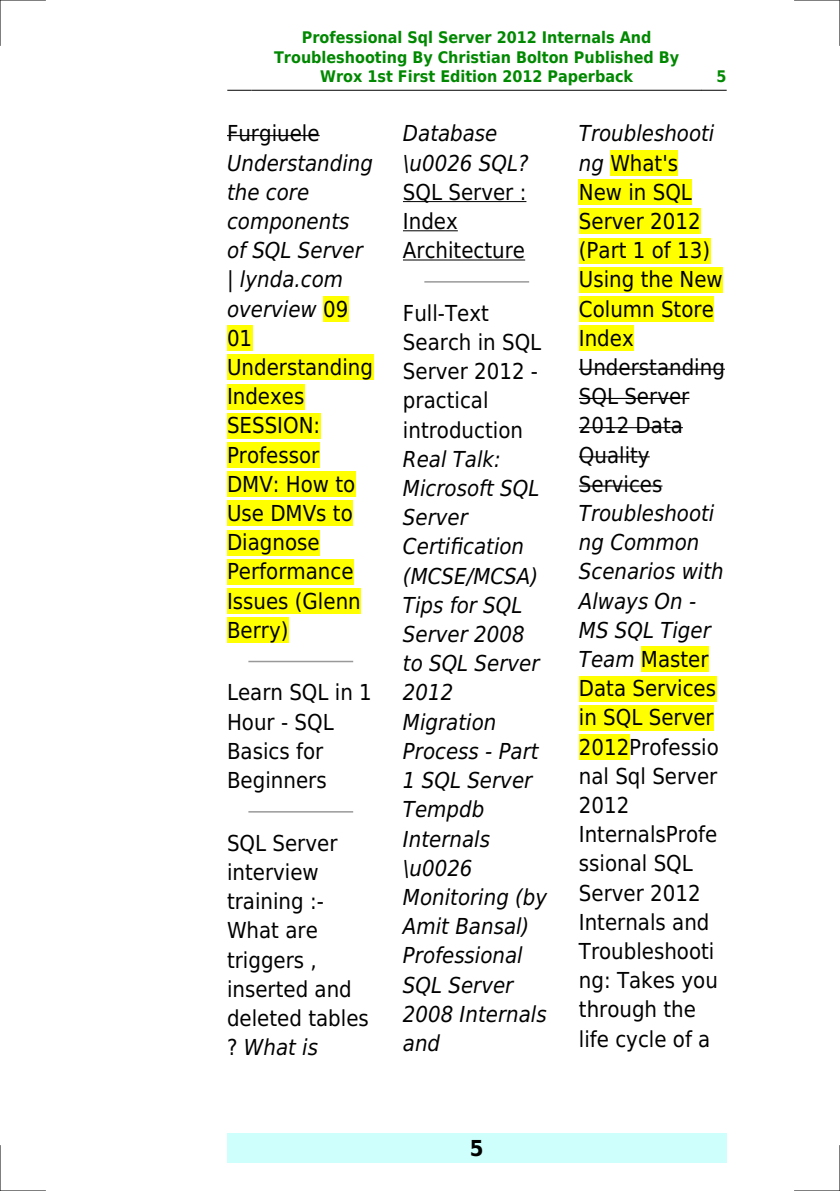
<style>
.page{position:relative;width:840px;height:1191px;background:#fff}
.page>*{position:absolute;margin:0;border:0;box-sizing:border-box;transform-origin:0 0}
.t1{font:22px/29.2px "DejaVu Sans Condensed";color:#000}
.t2{font:italic 22px/29.2px "DejaVu Sans Condensed";color:#000}
.t3{font:700 22px "DejaVu Sans Condensed";color:#000}
.t4{font:700 16px/19.2px "DejaVu Sans Condensed";color:#080;text-align:center}
.s1{font-style:italic}
</style>
<div class="page">
<svg style="left:227px;top:90px;width:24px;height:1px"></svg>
<hr style="left:252px;top:90px;width:448px;height:1px;background:#000">
<svg style="left:701px;top:90px;width:24px;height:1px"></svg>
<div style="left:227px;top:1133px;width:499px;height:29px;background:#cffffc"></div>
<hr style="left:227px;top:135px;width:92px;height:1px;background:#000">
<div style="left:323px;top:296px;width:25px;height:26px;background:#ff0"></div>
<div style="left:227px;top:325px;width:25px;height:26px;background:#ff0"></div>
<div style="left:227px;top:354px;width:146px;height:26px;background:#ff0"></div>
<div style="left:227px;top:384px;width:77px;height:25px;background:#ff0"></div>
<div style="left:227px;top:413px;width:93px;height:25px;background:#ff0"></div>
<div style="left:227px;top:442px;width:92px;height:26px;background:#ff0"></div>
<div style="left:227px;top:471px;width:128px;height:26px;background:#ff0"></div>
<div style="left:227px;top:500px;width:125px;height:26px;background:#ff0"></div>
<div style="left:227px;top:530px;width:92px;height:25px;background:#ff0"></div>
<div style="left:227px;top:559px;width:126px;height:25px;background:#ff0"></div>
<div style="left:227px;top:588px;width:133px;height:26px;background:#ff0"></div>
<div style="left:227px;top:617px;width:61px;height:26px;background:#ff0"></div>
<hr style="left:249px;top:661px;width:103px;height:1px;background:#999">
<hr style="left:249px;top:811px;width:103px;height:1px;background:#999">
<hr style="left:403px;top:201px;width:123px;height:1px;background:#000">
<hr style="left:403px;top:230px;width:54px;height:1px;background:#000">
<hr style="left:403px;top:259px;width:122px;height:1px;background:#000">
<hr style="left:425px;top:281px;width:103px;height:2px;background:#999">
<div style="left:610px;top:150px;width:67px;height:26px;background:#ff0"></div>
<div style="left:578px;top:179px;width:113px;height:26px;background:#ff0"></div>
<div style="left:578px;top:208px;width:122px;height:26px;background:#ff0"></div>
<div style="left:578px;top:238px;width:131px;height:25px;background:#ff0"></div>
<div style="left:578px;top:267px;width:144px;height:25px;background:#ff0"></div>
<div style="left:578px;top:296px;width:135px;height:26px;background:#ff0"></div>
<div style="left:578px;top:325px;width:55px;height:26px;background:#ff0"></div>
<hr style="left:578px;top:369px;width:146px;height:1px;background:#000">
<hr style="left:578px;top:398px;width:111px;height:1px;background:#000">
<hr style="left:578px;top:427px;width:104px;height:1px;background:#000">
<hr style="left:578px;top:456px;width:71px;height:1px;background:#000">
<hr style="left:578px;top:485px;width:84px;height:1px;background:#000">
<div style="left:640px;top:646px;width:68px;height:26px;background:#ff0"></div>
<div style="left:578px;top:676px;width:137px;height:25px;background:#ff0"></div>
<div style="left:578px;top:705px;width:135px;height:25px;background:#ff0"></div>
<div style="left:578px;top:734px;width:51px;height:26px;background:#ff0"></div>
<hr style="left:0;top:0;width:45px;height:1px;background:#000">
<hr style="left:794px;top:0;width:45px;height:1px;background:#000">
<hr style="left:0;top:1190px;width:45px;height:1px;background:#000">
<hr style="left:794px;top:1190px;width:45px;height:1px;background:#000">
<hr style="left:0;top:0;width:1px;height:45px;background:#000">
<hr style="left:0;top:1145px;width:1px;height:46px;background:#000">
<hr style="left:839px;top:0;width:1px;height:45px;background:#000">
<hr style="left:839px;top:1145px;width:1px;height:46px;background:#000">
<p class="t4" style="left:274px;top:28px;width:406px">Professional Sql Server 2012 Internals And<br>Troubleshooting By Christian Bolton Published By<br>Wrox 1st First Edition 2012 Paperback</p>
<p class="t4" style="left:716px;top:67px;width:12px">5</p>
<p class="t1" style="left:227px;top:119px;width:94px">Furgiuele</p>
<p class="t1" style="left:227px;top:148px;width:147px"><span class="s1">Understanding the core components of SQL Server | lynda.com overview</span> 09<br>01<br>Understanding<br>Indexes<br>SESSION:<br>Professor<br>DMV: How to<br>Use DMVs to<br>Diagnose<br>Performance<br>Issues (Glenn<br>Berry)</p>
<p class="t1" style="left:227px;top:678px;width:146px">Learn SQL in 1<br>Hour - SQL<br>Basics for<br>Beginners</p>
<p class="t1" style="left:227px;top:828px;width:143px">SQL Server interview training :-<br>What are triggers , inserted and deleted tables ? <span class="s1">What is</span></p>
<p class="t2" style="left:403px;top:119px;width:127px">Database \u0026 SQL?</p>
<p class="t1" style="left:403px;top:177px;width:125px">SQL Server :<br>Index<br>Architecture</p>
<p class="t1" style="left:403px;top:299px;width:140px">Full-Text<br>Search in SQL<br>Server 2012 - practical introduction</p>
<p class="t2" style="left:403px;top:444px;width:146px">Real Talk:<br>Microsoft SQL<br>Server<br>Certification (MCSE/MCSA)<br>Tips for SQL<br>Server 2008 to SQL Server<br>2012<br>Migration<br>Process - Part<br>1 SQL Server<br>Tempdb<br>Internals \u0026<br>Monitoring (by<br>Amit Bansal)<br>Professional<br>SQL Server<br>2008 Internals and</p>
<p class="t1" style="left:578px;top:119px;width:147px"><span class="s1">Troubleshooti ng</span> What's<br>New in SQL<br>Server 2012 (Part 1 of 13)<br>Using the New<br>Column Store<br>Index<br>Understanding<br>SQL Server<br>2012 Data<br>Quality<br>Services</p>
<p class="t1" style="left:578px;top:499px;width:146px"><span class="s1">Troubleshooti ng Common<br>Scenarios with<br>Always On -<br>MS SQL Tiger<br>Team</span> Master<br>Data Services in SQL Server<br>2012Professio nal Sql Server<br>2012<br>InternalsProfe ssional SQL<br>Server 2012<br>Internals and<br>Troubleshooti ng: Takes you through the life cycle of a</p>
<p class="t3" style="left:469px;top:1135px;width:15px">5</p>
</div>
